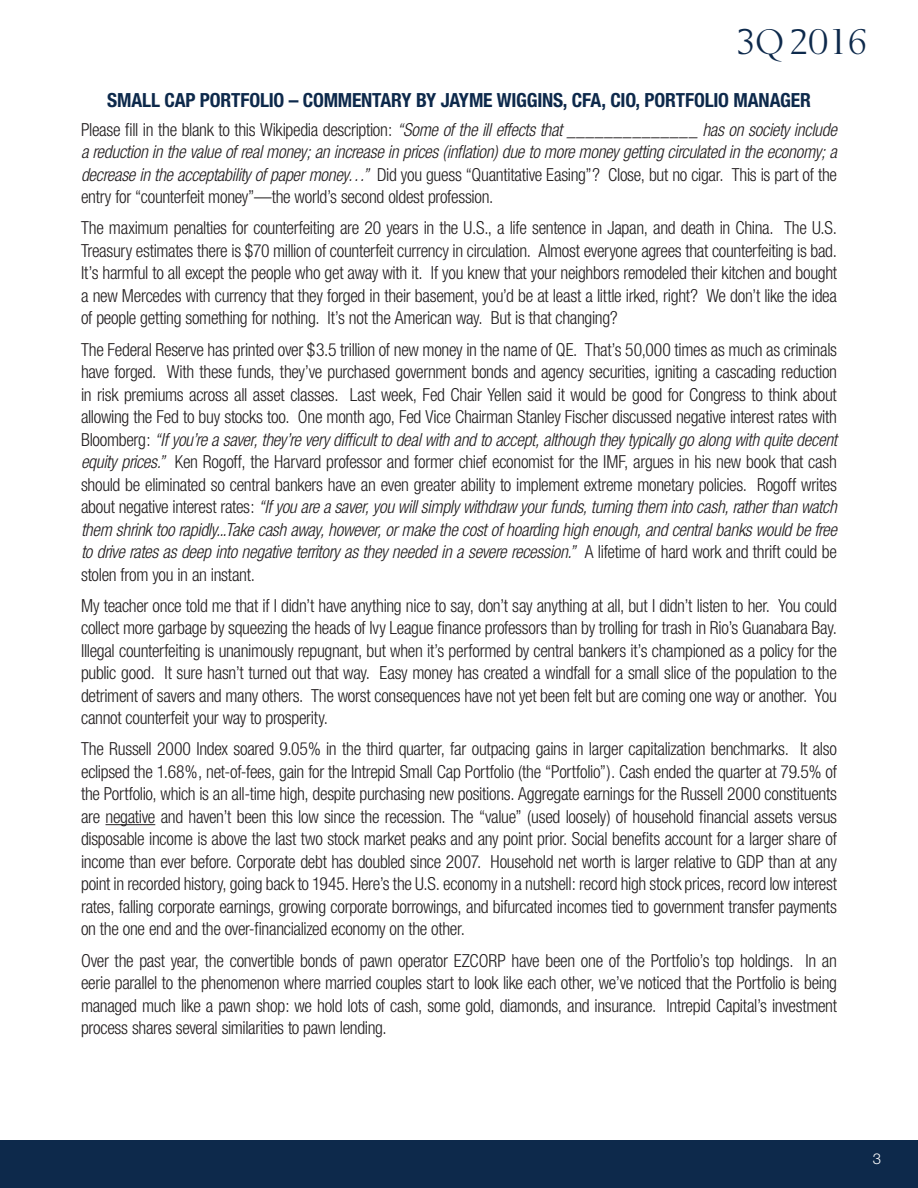
<style>
.page{position:relative;width:918px;height:1188px;background:#fff}
.page>*{position:absolute;margin:0;border:0;box-sizing:border-box;transform-origin:0 0}
.t1{font:36px "OPTI Berling Agency";letter-spacing:.01em;color:#0d294b}
.t2{font:700 condensed 19.5px "Helvetica Neue";letter-spacing:-.01em;color:#0d294b}
.t3{font:300 condensed 18px/22.5px "Helvetica Neue";letter-spacing:-.02em;color:#231f20;text-align:justify}
.t4{font:italic 300 condensed 18px/22.5px "Helvetica Neue";letter-spacing:-.015em;color:#231f20;text-align:justify}
.t5{font:300 15px "Helvetica Neue";color:#fff}
.s1{font-style:normal}
.s2{font-style:italic}
</style>
<div class="page">
<hr style="left:106px;top:824px;width:49px;height:1px;background:#231f20">
<div style="left:0;top:1140px;width:918px;height:48px;background:#0d294b"></div>
<h1 class="t1" style="left:736px;top:23px;width:133px">3Q 2016</h1>
<p class="t2" style="left:107px;top:89px;width:705px">SMALL CAP PORTFOLIO – COMMENTARY BY JAYME WIGGINS, CFA, CIO, PORTFOLIO MANAGER</p>
<p class="t4" style="left:81px;top:118px;width:757px"><span class="s1">Please fill in the blank to this Wikipedia description:</span> “Some of the ill effects that ______________ has on society include a reduction in the value of real money; an increase in prices (inflation) due to more money getting circulated in the economy; a decrease in the acceptability of paper money…” <span class="s1">Did you guess “Quantitative Easing”? Close, but no cigar. This is part of the entry for “counterfeit money”—the world’s second oldest profession.</span></p>
<p class="t3" style="left:81px;top:217px;width:758px">The maximum penalties for counterfeiting are 20 years in the U.S., a life sentence in Japan, and death in China. The U.S.<br>Treasury estimates there is $70 million of counterfeit currency in circulation. Almost everyone agrees that counterfeiting is bad.<br>It’s harmful to all except the people who get away with it. If you knew that your neighbors remodeled their kitchen and bought a new Mercedes with currency that they forged in their basement, you’d be at least a little irked, right? We don’t like the idea of people getting something for nothing. It’s not the American way. But is that changing?</p>
<p class="t3" style="left:81px;top:338px;width:758px">The Federal Reserve has printed over $3.5 trillion of new money in the name of QE. That’s 50,000 times as much as criminals have forged. With these funds, they’ve purchased government bonds and agency securities, igniting a cascading reduction in risk premiums across all asset classes. Last week, Fed Chair Yellen said it would be good for Congress to think about allowing the Fed to buy stocks too. One month ago, Fed Vice Chairman Stanley Fischer discussed negative interest rates with Bloomberg: <span class="s2">“If you’re a saver, they’re very difficult to deal with and to accept, although they typically go along with quite decent equity prices.”</span> Ken Rogoff, the Harvard professor and former chief economist for the IMF, argues in his new book that cash should be eliminated so central bankers have an even greater ability to implement extreme monetary policies. Rogoff writes about negative interest rates: <span class="s2">“If you are a saver, you will simply withdraw your funds, turning them into cash, rather than watch them shrink too rapidly...Take cash away, however, or make the cost of hoarding high enough, and central banks would be free to drive rates as deep into negative territory as they needed in a severe recession.”</span> A lifetime of hard work and thrift could be stolen from you in an instant.</p>
<p class="t3" style="left:81px;top:594px;width:758px">My teacher once told me that if I didn’t have anything nice to say, don’t say anything at all, but I didn’t listen to her. You could collect more garbage by squeezing the heads of Ivy League finance professors than by trolling for trash in Rio’s Guanabara Bay.<br>Illegal counterfeiting is unanimously repugnant, but when it’s performed by central bankers it’s championed as a policy for the public good. It sure hasn’t turned out that way. Easy money has created a windfall for a small slice of the population to the detriment of savers and many others. The worst consequences have not yet been felt but are coming one way or another. You cannot counterfeit your way to prosperity.</p>
<p class="t3" style="left:81px;top:738px;width:758px">The Russell 2000 Index soared 9.05% in the third quarter, far outpacing gains in larger capitalization benchmarks. It also eclipsed the 1.68%, net-of-fees, gain for the Intrepid Small Cap Portfolio (the “Portfolio”). Cash ended the quarter at 79.5% of the Portfolio, which is an all-time high, despite purchasing new positions. Aggregate earnings for the Russell 2000 constituents are negative and haven’t been this low since the recession. The “value” (used loosely) of household financial assets versus disposable income is above the last two stock market peaks and any point prior. Social benefits account for a larger share of income than ever before. Corporate debt has doubled since 2007. Household net worth is larger relative to GDP than at any point in recorded history, going back to 1945. Here’s the U.S. economy in a nutshell: record high stock prices, record low interest rates, falling corporate earnings, growing corporate borrowings, and bifurcated incomes tied to government transfer payments on the one end and the over-financialized economy on the other.</p>
<p class="t3" style="left:81px;top:949px;width:758px">Over the past year, the convertible bonds of pawn operator EZCORP have been one of the Portfolio’s top holdings. In an eerie parallel to the phenomenon where married couples start to look like each other, we’ve noticed that the Portfolio is being managed much like a pawn shop: we hold lots of cash, some gold, diamonds, and insurance. Intrepid Capital’s investment process shares several similarities to pawn lending.</p>
<p class="t5" style="left:873px;top:1149px;width:10px">3</p>
</div>
